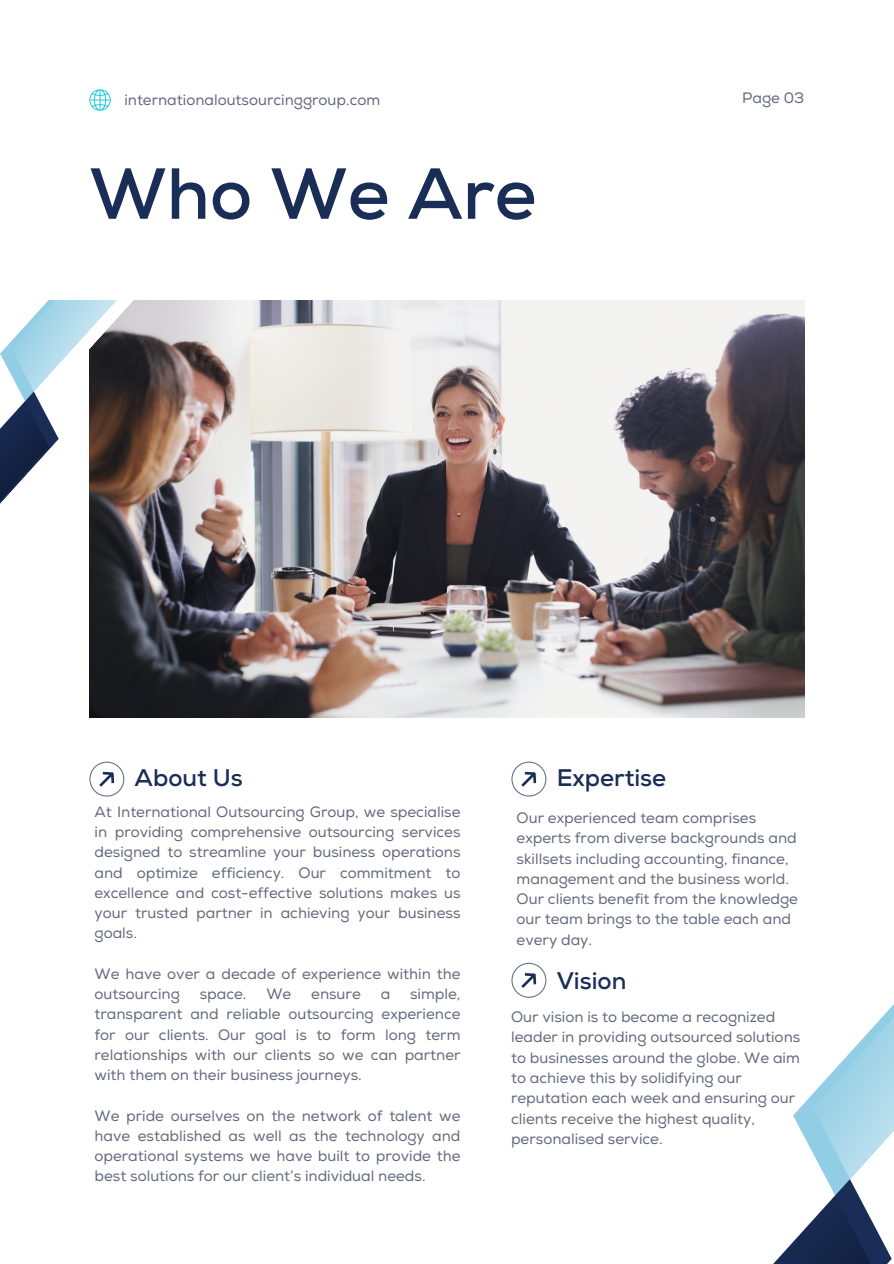
<style>
.page{position:relative;width:894px;height:1264px;background:#fff}
.page>*{position:absolute;margin:0;border:0;box-sizing:border-box;transform-origin:0 0}
.t1{font:700 72px "Nexa";color:#1a2d57}
.t2{font:700 24px "Nexa";color:#1a2d57}
.t3{font:15px/20.2px "Nexa";color:#61697b;text-align:justify}
</style>
<div class="page">
<img style="left:89px;top:300px;width:715px;height:417px">
<img style="left:89px;top:300px;width:88px;height:358px">
<svg style="left:0;top:300px;width:116px;height:357px"></svg>
<svg style="left:511px;top:761px;width:35px;height:35px"></svg>
<svg style="left:89px;top:761px;width:35px;height:35px"></svg>
<svg style="left:89px;top:89px;width:22px;height:22px"></svg>
<svg style="left:511px;top:962px;width:382px;height:301px"></svg>
<p class="t3" style="left:124px;top:90px;width:257px">internationaloutsourcinggroup.com</p>
<p class="t3" style="left:742px;top:89px;width:64px">Page 03</p>
<p class="t1" style="left:89px;top:151px;width:448px">Who We Are</p>
<p class="t2" style="left:135px;top:764px;width:110px">About Us</p>
<p class="t2" style="left:556px;top:764px;width:111px">Expertise</p>
<p class="t3" style="left:94px;top:802px;width:367px">At International Outsourcing Group, we specialise in providing comprehensive outsourcing services designed to streamline your business operations and optimize efficiency. Our commitment to excellence and cost-effective solutions makes us your trusted partner in achieving your business goals.</p>
<p class="t3" style="left:94px;top:964px;width:367px">We have over a decade of experience within the outsourcing</p>
<p class="t3" style="left:94px;top:984px;width:367px;text-indent:315px">simple, transparent and reliable outsourcing experience for our clients. Our goal is to form long term relationships with our clients so we can partner with them on their business journeys.</p>
<h1 class="t3" style="left:94px;top:1105px;width:367px">We pride ourselves on the network of talent we have established as well as the technology and operational systems we have built to provide the best solutions for our client’s individual needs.</h1>
<p class="t3" style="left:200px;top:984px;width:48px">space.</p>
<p class="t3" style="left:266px;top:984px;width:26px">We</p>
<p class="t3" style="left:311px;top:984px;width:51px">ensure</p>
<p class="t3" style="left:380px;top:984px;width:11px">a</p>
<p class="t3" style="left:516px;top:808px;width:283px;text-align:left">Our experienced team comprises experts from diverse backgrounds and skillsets including accounting, finance, management and the business world.<br>Our clients benefit from the knowledge our team brings to the table each and every day.</p>
<h2 class="t2" style="left:556px;top:966px;width:71px">Vision</h2>
<h2 class="t3" style="left:511px;top:1007px;width:290px;text-align:left">Our vision is to become a recognized leader in providing outsourced solutions to businesses around the globe. We aim to achieve this by solidifying our reputation each week and ensuring our clients receive the highest quality, personalised service.</h2>
</div>
